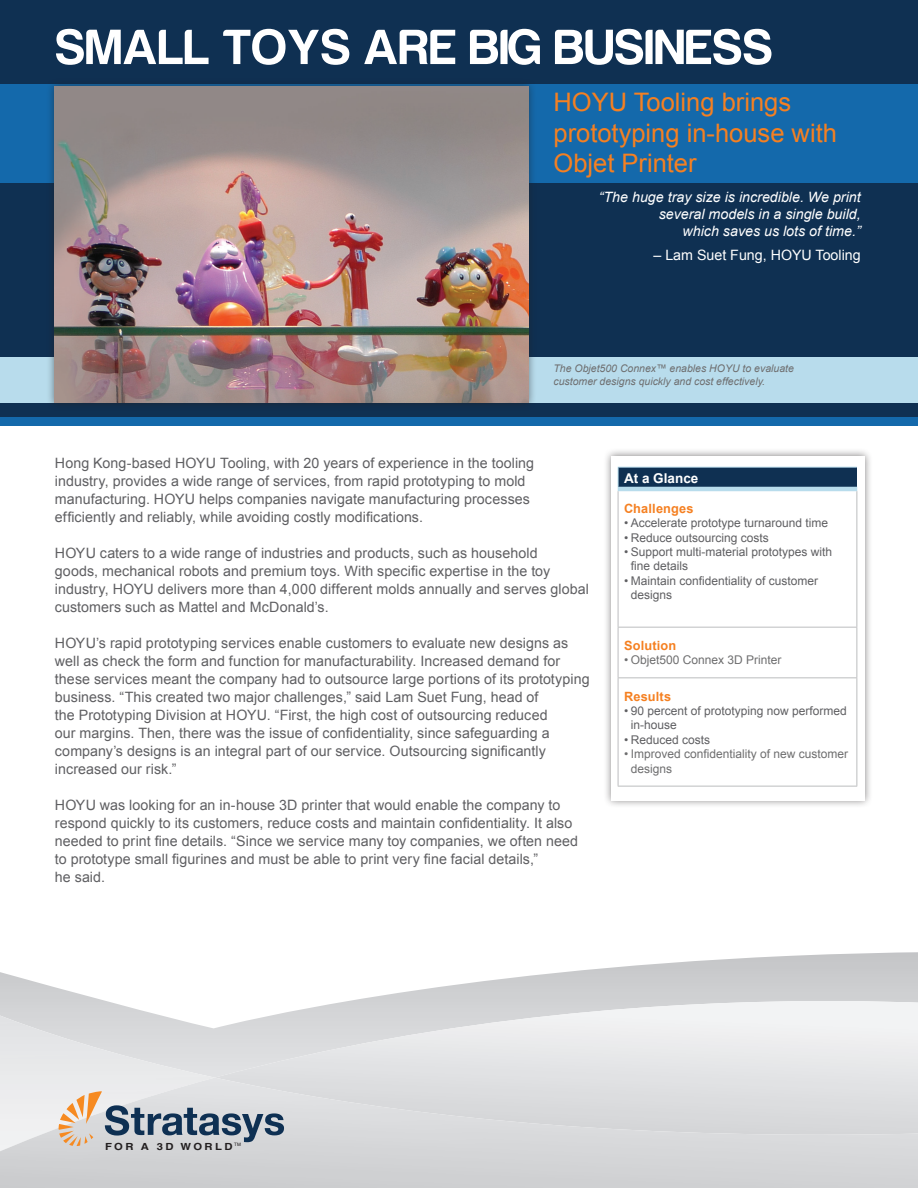
<style>
.page{position:relative;width:918px;height:1188px;background:#fff}
.page>*{position:absolute;margin:0;border:0;box-sizing:border-box;transform-origin:0 0}
.t1{font:51px "Harabara";letter-spacing:.02em;color:#fff}
.t2{font:25.5px/30.6px "Arial";color:#f58021}
.t3{font:14.25px/18px "Arial";letter-spacing:.005em;color:#5f5f62}
.t4{font:italic 14.25px/17.1px "Arial";color:#fff;text-align:right}
.t5{font:14.25px "Arial";color:#fff}
.t6{font:700 13.5px "Arial";color:#fff}
.t7{font:700 12.75px "Arial";letter-spacing:.015em;color:#f58021}
.t8{font:12px/14.4px "Arial";color:#5f5f62}
.t9{font:12px/14.4px "Arial";color:#6e6e6f}
.t10{font:italic 10.5px/12.6px "Arial";color:#6e6e6f}
.t11{font:700 9.75px "Helvetica LT Std";letter-spacing:.21em;color:#231f20;scale:1.15 1}
</style>
<div class="page">
<svg style="left:0;top:952px;width:918px;height:49px"></svg>
<svg style="left:0;top:1001px;width:918px;height:77px"></svg>
<img style="left:0;top:1010px;width:215px;height:68px">
<svg style="left:58px;top:1091px;width:226px;height:55px;background:#b6b9bc"></svg>
<div style="left:0;top:415px;width:918px;height:11px;background:#1469ab"></div>
<div style="left:0;top:0;width:918px;height:417px;background:#0f3052"></div>
<div style="left:0;top:357px;width:918px;height:46px;background:#b8dcec"></div>
<div style="left:0;top:84px;width:918px;height:98px;background:#1469ab"></div>
<div style="left:603px;top:448px;width:270px;height:360px;background:#231f20;opacity:.55"></div>
<div style="left:611px;top:456px;width:254px;height:344px;background:#fff"></div>
<div style="left:618px;top:467px;width:239px;height:22px;background:#0f3052"></div>
<svg style="left:618px;top:468px;width:1px;height:19px"></svg>
<hr style="left:618px;top:467px;width:239px;height:1px;background:#b8dcec">
<hr style="left:618px;top:678px;width:1px;height:108px;background:#bcbdbf">
<hr style="left:856px;top:678px;width:1px;height:108px;background:#bcbdbf">
<hr style="left:618px;top:786px;width:239px;height:1px;background:#bcbdbf">
<hr style="left:618px;top:628px;width:1px;height:49px;background:#bcbdbf">
<hr style="left:856px;top:628px;width:1px;height:49px;background:#bcbdbf">
<hr style="left:618px;top:677px;width:239px;height:1px;background:#bcbdbf">
<hr style="left:618px;top:487px;width:239px;height:4px;background:#b8dcec">
<hr style="left:618px;top:491px;width:1px;height:136px;background:#bcbdbf">
<hr style="left:856px;top:491px;width:1px;height:136px;background:#bcbdbf">
<hr style="left:618px;top:627px;width:239px;height:1px;background:#bcbdbf">
<div style="left:46px;top:78px;width:491px;height:333px;background:#231f20;opacity:.55"></div>
<img style="left:55px;top:86px;width:473px;height:317px">
<h1 class="t1" style="left:56px;top:21px;width:718px">SMALL TOYS ARE BIG BUSINESS</h1>
<h2 class="t2" style="left:554px;top:87px;width:285px">HOYU Tooling brings prototyping in-house with<br>Objet Printer</h2>
<p class="t4" style="left:599px;top:188px;width:263px">“The huge tray size is incredible. We print several models in a single build,<br>which saves us lots of time.”</p>
<p class="t5" style="left:653px;top:245px;width:209px">– Lam Suet Fung, HOYU Tooling</p>
<p class="t10" style="left:554px;top:362px;width:242px">The Objet500 Connex™ enables HOYU to evaluate customer designs quickly and cost effectively.</p>
<p class="t3" style="left:55px;top:454px;width:481px">Hong Kong-based HOYU Tooling, with 20 years of experience in the tooling industry, provides a wide range of services, from rapid prototyping to mold manufacturing. HOYU helps companies navigate manufacturing processes efficiently and reliably, while avoiding costly modifications.</p>
<p class="t3" style="left:55px;top:544px;width:536px">HOYU caters to a wide range of industries and products, such as household<br>goods, mechanical robots and premium toys. With specific expertise in the toy industry, HOYU delivers more than 4,000 different molds annually and serves global customers such as Mattel and McDonald’s.</p>
<p class="t3" style="left:55px;top:634px;width:536px">HOYU’s rapid prototyping services enable customers to evaluate new designs as well as check the form and function for manufacturability. Increased demand for these services meant the company had to outsource large portions of its prototyping business. “This created two major challenges,” said Lam Suet Fung, head of<br>the Prototyping Division at HOYU. “First, the high cost of outsourcing reduced<br>our margins. Then, there was the issue of confidentiality, since safeguarding a company’s designs is an integral part of our service. Outsourcing significantly increased our risk.”</p>
<p class="t3" style="left:55px;top:796px;width:525px">HOYU was looking for an in-house 3D printer that would enable the company to respond quickly to its customers, reduce costs and maintain confidentiality. It also needed to print fine details. “Since we service many toy companies, we often need to prototype small figurines and must be able to print very fine facial details,”<br>he said.</p>
<p class="t6" style="left:624px;top:469px;width:76px">At a Glance</p>
<p class="t7" style="left:624px;top:500px;width:71px">Challenges</p>
<p class="t8" style="left:624px;top:516px;width:206px">• Accelerate prototype turnaround time</p>
<p class="t8" style="left:624px;top:530px;width:146px">• Reduce outsourcing costs</p>
<p class="t8" style="left:631px;top:545px;width:203px;text-indent:-7px">• Support multi-material prototypes with fine details</p>
<p class="t8" style="left:631px;top:574px;width:189px;text-indent:-7px">• Maintain confidentiality of customer designs</p>
<p class="t7" style="left:624px;top:637px;width:54px">Solution</p>
<p class="t9" style="left:624px;top:653px;width:159px">• Objet500 Connex 3D Printer</p>
<p class="t7" style="left:624px;top:688px;width:49px">Results</p>
<p class="t8" style="left:631px;top:704px;width:218px;text-indent:-7px">• 90 percent of prototyping now performed in-house</p>
<p class="t8" style="left:624px;top:733px;width:88px">• Reduced costs</p>
<p class="t9" style="left:631px;top:747px;width:219px;text-indent:-7px">• Improved confidentiality of new customer designs</p>
<p class="t11" style="left:105px;top:1141px;width:120px">FOR A 3D WORLD<sup>TM</sup></p>
</div>
